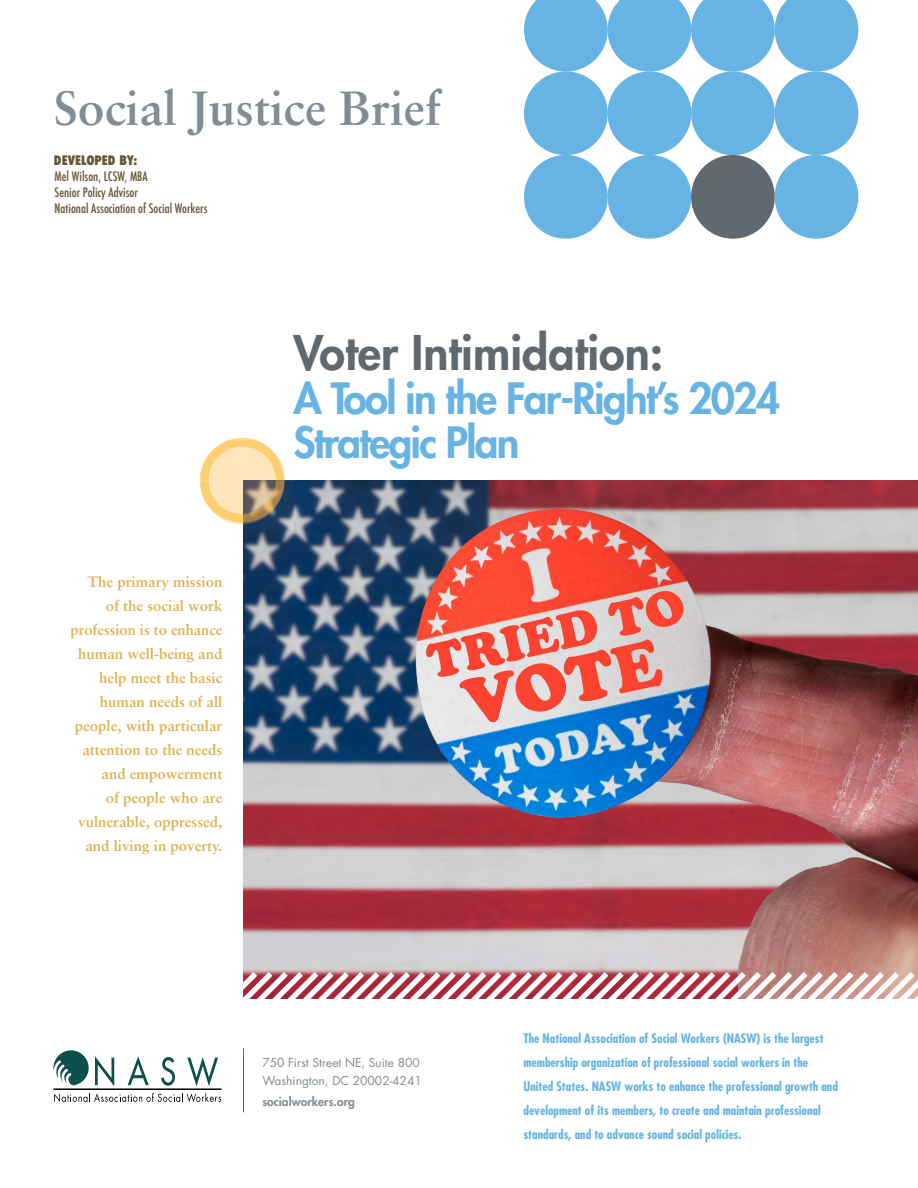
<style>
.page{position:relative;width:918px;height:1188px;background:#fff}
.page>*{position:absolute;margin:0;border:0;box-sizing:border-box;transform-origin:0 0}
.t1{font:700 48px "Sabon";color:#838c92}
.t2{font:800 46.5px "Futura";color:#5f696f}
.t3{font:800 42px/44.1px "Futura";letter-spacing:-.04em;color:#67b3e3}
.t4{font:700 15px/24px "Sabon";color:#dfb052;text-align:right}
.t5{font:700 condensed 12.75px/24px "Futura";color:#67b3e3}
.t6{font:500 condensed 12.75px/15.9px "Futura";color:#645637}
.t7{font:800 condensed 12.75px "Futura";color:#645637}
.t8{font:12px/18px "Futura";color:#838c92}
.t9{font:800 12px "Futura";color:#838c92}
</style>
<div class="page">
<img style="left:243px;top:480px;width:675px;height:492px">
<svg style="left:54px;top:1050px;width:35px;height:35px"></svg>
<hr style="left:54px;top:1088px;width:168px;height:2px;background:#040503">
<svg style="left:54px;top:1093px;width:167px;height:9px"></svg>
<svg style="left:95px;top:1056px;width:19px;height:30px"></svg>
<svg style="left:128px;top:1056px;width:21px;height:29px"></svg>
<svg style="left:161px;top:1057px;width:14px;height:29px"></svg>
<svg style="left:187px;top:1057px;width:31px;height:29px"></svg>
<hr style="left:243px;top:1048px;width:1px;height:64px;background:#636366">
<svg style="left:524px;top:0;width:334px;height:72px"></svg>
<div style="left:524px;top:71px;width:84px;height:84px;background:#67b3e3;border-radius:50%"></div>
<div style="left:608px;top:71px;width:83px;height:84px;background:#67b3e3;border-radius:50%"></div>
<div style="left:691px;top:71px;width:84px;height:84px;background:#67b3e3;border-radius:50%"></div>
<div style="left:775px;top:71px;width:83px;height:84px;background:#67b3e3;border-radius:50%"></div>
<div style="left:524px;top:155px;width:84px;height:84px;background:#67b3e3;border-radius:50%"></div>
<div style="left:608px;top:155px;width:83px;height:84px;background:#67b3e3;border-radius:50%"></div>
<div style="left:691px;top:155px;width:84px;height:84px;background:#5f696f;border-radius:50%"></div>
<div style="left:775px;top:155px;width:83px;height:84px;background:#67b3e3;border-radius:50%"></div>
<svg style="left:243px;top:972px;width:675px;height:27px"></svg>
<img style="left:233px;top:523px;width:10px;height:2px">
<img style="left:243px;top:480px;width:51px;height:50px">
<svg style="left:229px;top:438px;width:26px;height:2px"></svg>
<img style="left:200px;top:440px;width:85px;height:83px">
<h1 class="t1" style="left:54px;top:79px;width:388px">Social Justice Brief</h1>
<p class="t7" style="left:54px;top:152px;width:85px">DEVELOPED BY:</p>
<p class="t6" style="left:55px;top:169px;width:154px">Mel Wilson, LCSW, MBA<br>Senior Policy Advisor<br>National Association of Social Workers</p>
<p class="t4" style="left:71px;top:570px;width:153px">The primary mission of the social work profession is to enhance human well-being and help meet the basic human needs of all people, with particular attention to the needs and empowerment<br>of people who are vulnerable, oppressed, and living in poverty.</p>
<h2 class="t2" style="left:294px;top:322px;width:371px">Voter Intimidation:</h2>
<h2 class="t3" style="left:294px;top:376px;width:488px">A Tool in the Far-Right’s 2024<br>Strategic Plan</h2>
<p class="t8" style="left:262px;top:1053px;width:161px">750 First Street NE, Suite 800<br>Washington, DC 20002-4241</p>
<p class="t9" style="left:262px;top:1094px;width:94px">socialworkers.org</p>
<p class="t5" style="left:524px;top:1027px;width:316px">The National Association of Social Workers (NASW) is the largest membership organization of professional social workers in the United States. NASW works to enhance the professional growth and development of its members, to create and maintain professional standards, and to advance sound social policies.</p>
</div>
